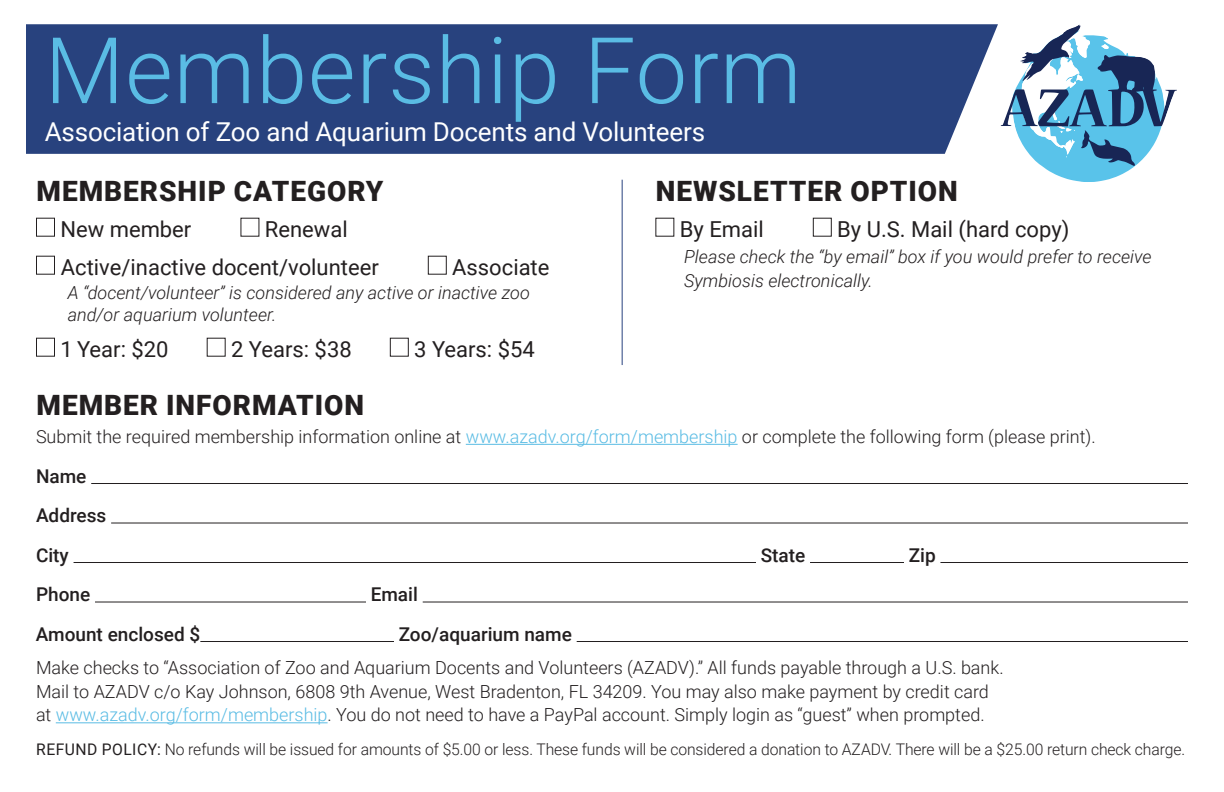
<style>
.page{position:relative;width:1224px;height:792px;background:#fff}
.page>*{position:absolute;margin:0;border:0;box-sizing:border-box;transform-origin:0 0}
.t1{font:300 92px "Roboto";letter-spacing:.01em;color:#5abce4}
.t2{font:900 28px "Roboto";letter-spacing:.035em;color:#231f20}
.t3{font:26px "Roboto";letter-spacing:-.005em;color:#fff}
.t4{font:22px/38px "Roboto";color:#231f20}
.t5{font:500 19px/39.6px "Roboto";color:#231f20}
.t6{font:300 18px/24px "Roboto";color:#231f20}
.t7{font:italic 300 18px/22px "Roboto";color:#231f20}
.t8{font:300 16px "Roboto";letter-spacing:-.005em;color:#231f20}
.s1{color:#5abce4}
.s2{font-weight:400}
</style>
<div class="page">
<div style="left:26px;top:24px;width:972px;height:130px;background:#28427e"></div>
<div style="left:36px;top:218px;width:19px;height:19px;border:1px solid #231f20"></div>
<div style="left:36px;top:256px;width:19px;height:19px;border:1px solid #231f20"></div>
<div style="left:428px;top:256px;width:19px;height:19px;border:1px solid #231f20"></div>
<div style="left:36px;top:338px;width:19px;height:19px;border:1px solid #231f20"></div>
<div style="left:390px;top:338px;width:19px;height:19px;border:1px solid #231f20"></div>
<hr style="left:466px;top:444px;width:272px;height:1px;background:#5abce4">
<hr style="left:91px;top:483px;width:1097px;height:1px;background:#231f20">
<hr style="left:111px;top:523px;width:1077px;height:1px;background:#231f20">
<hr style="left:74px;top:562px;width:682px;height:1px;background:#231f20">
<hr style="left:810px;top:562px;width:94px;height:1px;background:#231f20">
<hr style="left:940px;top:562px;width:248px;height:1px;background:#231f20">
<hr style="left:95px;top:602px;width:271px;height:1px;background:#231f20">
<hr style="left:423px;top:602px;width:765px;height:1px;background:#231f20">
<hr style="left:200px;top:641px;width:194px;height:1px;background:#231f20">
<hr style="left:577px;top:641px;width:611px;height:1px;background:#231f20">
<hr style="left:56px;top:722px;width:272px;height:1px;background:#5abce4">
<svg style="left:1000px;top:24px;width:177px;height:158px"></svg>
<div style="left:813px;top:218px;width:19px;height:19px;border:1px solid #231f20"></div>
<hr style="left:622px;top:180px;width:1px;height:185px;background:#28427e">
<h1 class="t1" style="left:45px;top:6px;width:758px">Membership Form</h1>
<h3 class="t3" style="left:45px;top:114px;width:662px">Association of Zoo and Aquarium Docents and Volunteers</h3>
<h2 class="t2" style="left:656px;top:171px;width:304px">NEWSLETTER OPTION</h2>
<p class="t4" style="left:680px;top:209px;width:85px">By Email</p>
<p class="t4" style="left:837px;top:209px;width:234px">By U.S. Mail (hard copy)</p>
<p class="t7" style="left:684px;top:244px;width:469px;line-height:24px">Please check the “by email” box if you would prefer to receive<br>Symbiosis electronically.</p>
<h2 class="t2" style="left:36px;top:171px;width:349px">MEMBERSHIP CATEGORY</h2>
<p class="t4" style="left:60px;top:209px;width:132px">New member</p>
<p class="t4" style="left:61px;top:209px;width:319px;text-indent:204px">Renewal<br>Active/inactive docent/volunteer</p>
<p class="t4" style="left:452px;top:247px;width:99px">Associate</p>
<p class="t7" style="left:68px;top:281px;width:464px">A “docent/volunteer” is considered any active or inactive zoo and/or aquarium volunteer.</p>
<p class="t4" style="left:60px;top:329px;width:110px">1 Year: $20</p>
<p class="t4" style="left:231px;top:329px;width:122px">2 Years: $38</p>
<p class="t4" style="left:414px;top:329px;width:122px">3 Years: $54</p>
<h2 class="t2" style="left:36px;top:386px;width:329px">MEMBER INFORMATION</h2>
<p class="t6" style="left:36px;top:424px;width:1061px">Submit the required membership information online at <span class="s1">www.azadv.org/form/membership</span> or complete the following form (please print).</p>
<p class="t5" style="left:36px;top:455px;width:72px">Name<br>Address<br>City</p>
<p class="t5" style="left:761px;top:534px;width:46px">State</p>
<p class="t5" style="left:909px;top:534px;width:28px">Zip</p>
<p class="t5" style="left:36px;top:574px;width:56px">Phone</p>
<p class="t5" style="left:371px;top:574px;width:49px">Email</p>
<p class="t5" style="left:36px;top:613px;width:166px">Amount enclosed $</p>
<p class="t5" style="left:399px;top:613px;width:175px">Zoo/aquarium name</p>
<p class="t6" style="left:36px;top:654px;width:969px">Make checks to “Association of Zoo and Aquarium Docents and Volunteers (AZADV).” All funds payable through a U.S. bank.<br>Mail to AZADV c/o Kay Johnson, 6808 9th Avenue, West Bradenton, FL 34209. You may also make payment by credit card at <span class="s1">www.azadv.org/form/membership</span>. You do not need to have a PayPal account. Simply login as “guest” when prompted.</p>
<p class="t8" style="left:36px;top:738px;width:1150px"><span class="s2">REFUND POLICY:</span> No refunds will be issued for amounts of $5.00 or less. These funds will be considered a donation to AZADV. There will be a $25.00 return check charge.</p>
</div>
